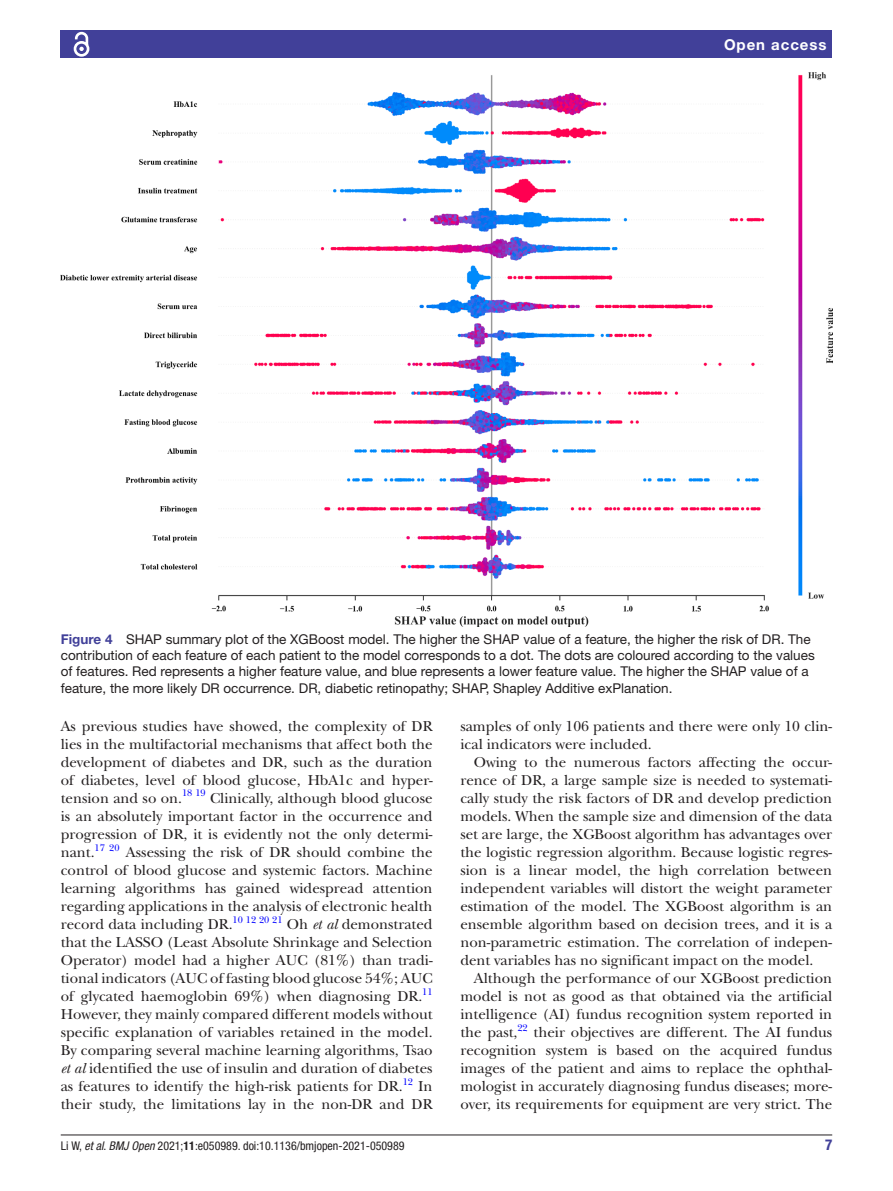
<style>
.page{position:relative;width:893px;height:1191px;background:#fff}
.page>*{position:absolute;margin:0;border:0;box-sizing:border-box;transform-origin:0 0}
.t1{font:15px/18px "New Baskerville";color:#231f20;text-align:justify}
.t2{font:700 15px "Helvetica Neue LT Std";letter-spacing:.065em;color:#fff}
.t3{font:700 condensed 15px "Helvetica Neue LT Std";color:#414099}
.t4{font:13.5px/16.2px "Helvetica Neue LT Std";color:#231f20}
.t5{font:condensed 12px "Helvetica Neue LT Std";color:#231f20}
.t6{font:9.9px "New Baskerville";color:#00f}
.s1{font-weight:700;color:#414099}
.s2{font-style:italic}
.s3{font-weight:700}
</style>
<div class="page">
<hr style="left:61px;top:1134px;width:771px;height:1px;background:#231f20">
<div style="left:61px;top:31px;width:771px;height:27px;background:#414099"></div>
<svg style="left:73px;top:31px;width:17px;height:26px"></svg>
<img style="left:61px;top:73px;width:771px;height:553px">
<p class="t2" style="left:724px;top:35px;width:104px">Open access</p>
<p class="t4" style="left:61px;top:631px;width:755px"><span class="s1">Figure 4</span> SHAP summary plot of the XGBoost model. The higher the SHAP value of a feature, the higher the risk of DR. The contribution of each feature of each patient to the model corresponds to a dot. The dots are coloured according to the values of features. Red represents a higher feature value, and blue represents a lower feature value. The higher the SHAP value of a feature, the more likely DR occurrence. DR, diabetic retinopathy; SHAP, Shapley Additive exPlanation.</p>
<p class="t1" style="left:61px;top:717px;width:373px">As previous studies have showed, the complexity of DR lies in the multifactorial mechanisms that affect both the development of diabetes and DR, such as the duration of diabetes, level of blood glucose, HbA1c and hyper&shy;tension and so on.</p>
<p class="t6" style="left:182px;top:787px;width:25px">18 19</p>
<p class="t1" style="left:61px;top:789px;width:373px;text-indent:149px">Clinically, although blood glucose is an absolutely important factor in the occurrence and progression of DR, it is evidently not the only determi&shy;nant.</p>
<p class="t6" style="left:95px;top:841px;width:26px">17 20</p>
<p class="t1" style="left:61px;top:843px;width:373px;text-indent:65px">Assessing the risk of DR should combine the control of blood glucose and systemic factors. Machine learning algorithms has gained widespread attention regarding applications in the analysis of electronic health record data including DR.</p>
<p class="t6" style="left:233px;top:913px;width:51px">10 12 20 21</p>
<p class="t1" style="left:61px;top:915px;width:373px;text-indent:226px">Oh <span class="s2">et al</span> demonstrated that the LASSO (Least Absolute Shrinkage and Selection Operator) model had a higher AUC (81%) than tradi&shy;tional indicators (AUC of fasting blood glucose 54%; AUC of glycated haemoglobin 69%) when diagnosing DR.</p>
<p class="t6" style="left:422px;top:985px;width:12px">11</p>
<p class="t1" style="left:61px;top:1005px;width:373px">However, they mainly compared different models without specific explanation of variables retained in the model.<br>By comparing several machine learning algorithms, Tsao <span class="s2">et al</span> identified the use of insulin and duration of diabetes as features to identify the high-risk patients for DR.</p>
<p class="t6" style="left:403px;top:1075px;width:12px">12</p>
<p class="t1" style="left:61px;top:1077px;width:373px;text-align:right">In<br>their study, the limitations lay in the non-DR and DR</p>
<p class="t1" style="left:460px;top:717px;width:373px">samples of only 106 patients and there were only 10 clin&shy;ical indicators were included.</p>
<p class="t1" style="left:460px;top:753px;width:373px;text-indent:14px">Owing to the numerous factors affecting the occur&shy;rence of DR, a large sample size is needed to systemati&shy;cally study the risk factors of DR and develop prediction models. When the sample size and dimension of the data set are large, the XGBoost algorithm has advantages over the logistic regression algorithm. Because logistic regres&shy;sion is a linear model, the high correlation between independent variables will distort the weight parameter estimation of the model. The XGBoost algorithm is an ensemble algorithm based on decision trees, and it is a non-parametric estimation. The correlation of indepen&shy;dent variables has no significant impact on the model.</p>
<p class="t1" style="left:460px;top:969px;width:373px;text-indent:14px">Although the performance of our XGBoost prediction model is not as good as that obtained via the artificial intelligence (AI) fundus recognition system reported in the past,</p>
<p class="t6" style="left:517px;top:1021px;width:12px">22</p>
<p class="t1" style="left:460px;top:1023px;width:373px;text-indent:73px">their objectives are different. The AI fundus recognition system is based on the acquired fundus images of the patient and aims to replace the ophthal&shy;mologist in accurately diagnosing fundus diseases; more&shy;over, its requirements for equipment are very strict. The</p>
<p class="t5" style="left:61px;top:1138px;width:345px">Li W, <span class="s2">et al</span>. <span class="s2">BMJ Open</span> 2021;<span class="s3">11</span>:e050989. doi:10.1136/bmjopen-2021-050989</p>
<p class="t3" style="left:825px;top:1135px;width:9px">7</p>
</div>
